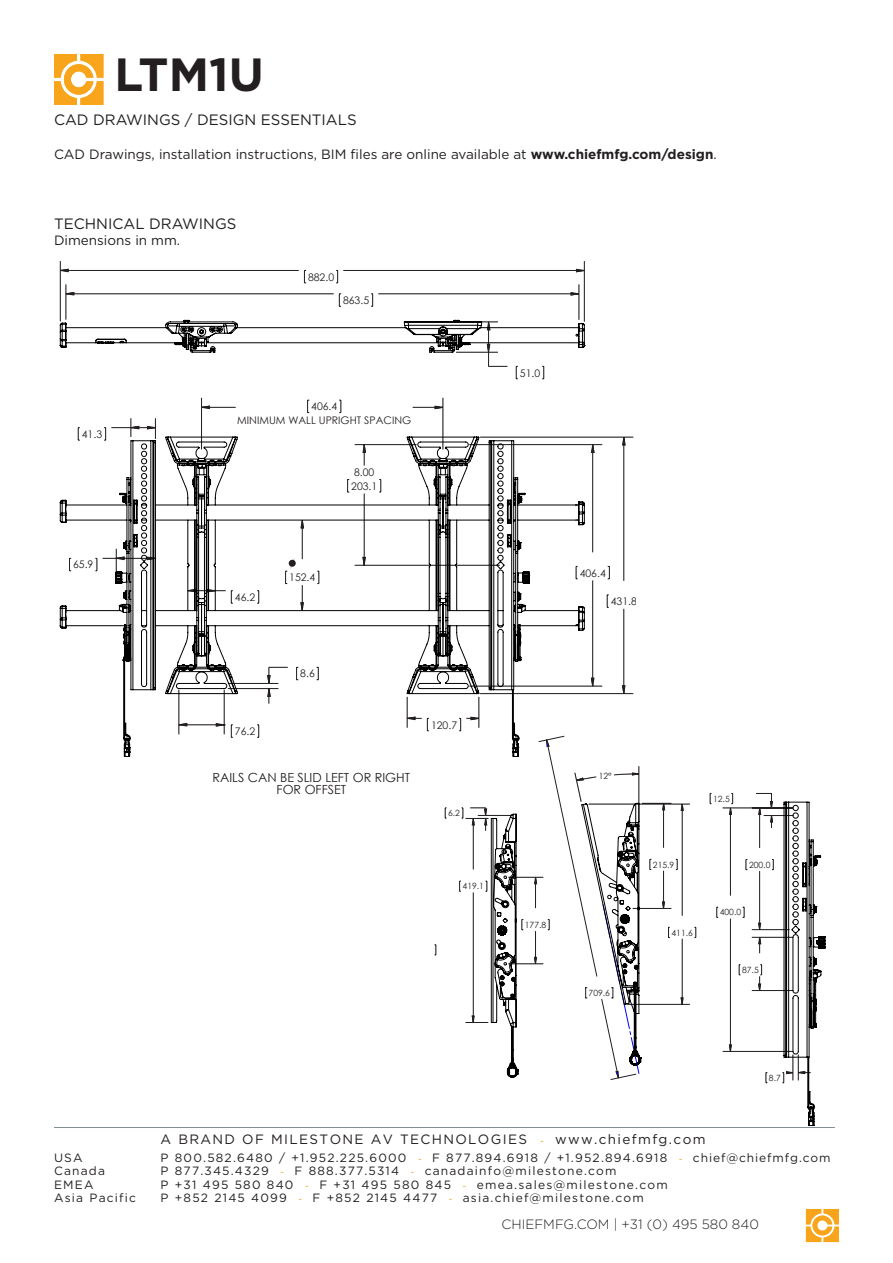
<style>
.page{position:relative;width:893px;height:1263px;background:#fff}
.page>*{position:absolute;margin:0;border:0;box-sizing:border-box;transform-origin:0 0}
.t1{font:700 46.5px "Gotham";color:#231f20}
.t2{font:15px "Gotham";color:#231f20}
.t3{font:13.5px "Gotham";color:#231f20}
.t4{font:13.5px "Gotham";letter-spacing:.1em;color:#231f20}
.t5{font:300 13.5px "Gotham";color:#231f20}
.t6{font:12.6px/12.5px "Century Gothic";color:#231f20;text-align:center}
.t7{font:12px "Gotham";letter-spacing:.1em;color:#231f20}
.t8{font:10.5px/14.1px "Century Gothic";color:#231f20;text-align:center}
.t9{font:8.55px "Century Gothic";color:#231f20}
.s1{font-weight:700}
.s2{font-size:9px;color:#eea118}
</style>
<div class="page">
<svg style="left:54px;top:54px;width:49px;height:51px"></svg>
<svg style="left:806px;top:1209px;width:33px;height:33px"></svg>
<hr style="left:54px;top:1127px;width:781px;height:1px;background:#818d95">
<svg style="left:59px;top:268px;width:575px;height:403px"></svg>
<svg style="left:59px;top:436px;width:526px;height:321px"></svg>
<svg style="left:59px;top:319px;width:526px;height:34px"></svg>
<svg style="left:434px;top:671px;width:349px;height:412px"></svg>
<svg style="left:434px;top:677px;width:349px;height:397px"></svg>
<svg style="left:491px;top:813px;width:28px;height:265px"></svg>
<svg style="left:538px;top:735px;width:103px;height:345px"></svg>
<svg style="left:783px;top:801px;width:42px;height:325px"></svg>
<p class="t1" style="left:114px;top:44px;width:151px">LTM1U</p>
<p class="t2" style="left:54px;top:110px;width:304px">CAD DRAWINGS / DESIGN ESSENTIALS</p>
<p class="t3" style="left:54px;top:145px;width:664px">CAD Drawings, installation instructions, BIM files are online available at <span class="s1">www.chiefmfg.com/design</span>.</p>
<p class="t2" style="left:54px;top:214px;width:184px">TECHNICAL DRAWINGS</p>
<p class="t3" style="left:54px;top:232px;width:128px">Dimensions in mm.</p>
<p class="t8" style="left:308px;top:270px;width:28px">882.0</p>
<p class="t8" style="left:343px;top:293px;width:28px">863.5</p>
<p class="t8" style="left:82px;top:427px;width:22px">41.3</p>
<p class="t8" style="left:73px;top:557px;width:22px">65.9</p>
<p class="t8" style="left:237px;top:399px;width:175px">406.4<br>MINIMUM WALL UPRIGHT SPACING</p>
<p class="t8" style="left:351px;top:465px;width:28px;text-align:left">8.00<br>203.1</p>
<p class="t8" style="left:235px;top:590px;width:22px">46.2</p>
<p class="t8" style="left:289px;top:570px;width:28px">152.4</p>
<p class="t8" style="left:235px;top:724px;width:22px">76.2</p>
<p class="t8" style="left:300px;top:666px;width:16px">8.6</p>
<p class="t6" style="left:212px;top:770px;width:199px">RAILS CAN BE SLID LEFT OR RIGHT<br>FOR OFFSET</p>
<p class="t8" style="left:431px;top:717px;width:28px">120.7</p>
<p class="t9" style="left:448px;top:807px;width:13px">6.2</p>
<p class="t9" style="left:463px;top:880px;width:23px">419.1</p>
<p class="t8" style="left:520px;top:365px;width:22px">51.0</p>
<p class="t8" style="left:580px;top:565px;width:28px">406.4</p>
<p class="t8" style="left:611px;top:594px;width:28px">431.8</p>
<p class="t9" style="left:525px;top:919px;width:23px">177.8</p>
<p class="t9" style="left:599px;top:770px;width:14px">12°</p>
<p class="t9" style="left:589px;top:987px;width:23px">709.6</p>
<p class="t9" style="left:713px;top:793px;width:18px">12.5</p>
<p class="t9" style="left:653px;top:858px;width:23px">215.9</p>
<p class="t9" style="left:671px;top:926px;width:23px">411.6</p>
<p class="t9" style="left:749px;top:859px;width:23px">200.0</p>
<p class="t9" style="left:720px;top:906px;width:23px">400.0</p>
<p class="t9" style="left:742px;top:964px;width:18px">87.5</p>
<p class="t4" style="left:160px;top:1130px;width:547px">A BRAND OF MILESTONE AV TECHNOLOGIES <span class="s2">-</span> www.chiefmfg.com</p>
<p class="t9" style="left:769px;top:1072px;width:13px">8.7</p>
<p class="t7" style="left:54px;top:1150px;width:30px">USA</p>
<p class="t7" style="left:160px;top:1150px;width:672px">P 800.582.6480 / +1.952.225.6000 <span class="s2">-</span> F 877.894.6918 / +1.952.894.6918 <span class="s2">-</span> chief@chiefmfg.com</p>
<p class="t7" style="left:54px;top:1163px;width:53px">Canada</p>
<p class="t7" style="left:160px;top:1163px;width:458px">P 877.345.4329 <span class="s2">-</span> F 888.377.5314 <span class="s2">-</span> canadainfo@milestone.com</p>
<p class="t7" style="left:54px;top:1177px;width:41px">EMEA</p>
<p class="t7" style="left:160px;top:1177px;width:509px">P +31 495 580 840 <span class="s2">-</span> F +31 495 580 845 <span class="s2">-</span> emea.sales@milestone.com</p>
<p class="t7" style="left:54px;top:1190px;width:84px">Asia Pacific</p>
<p class="t7" style="left:160px;top:1190px;width:485px">P +852 2145 4099 <span class="s2">-</span> F +852 2145 4477 <span class="s2">-</span> asia.chief@milestone.com</p>
<p class="t5" style="left:501px;top:1216px;width:259px">CHIEFMFG.COM | +31 (0) 495 580 840</p>
</div>
